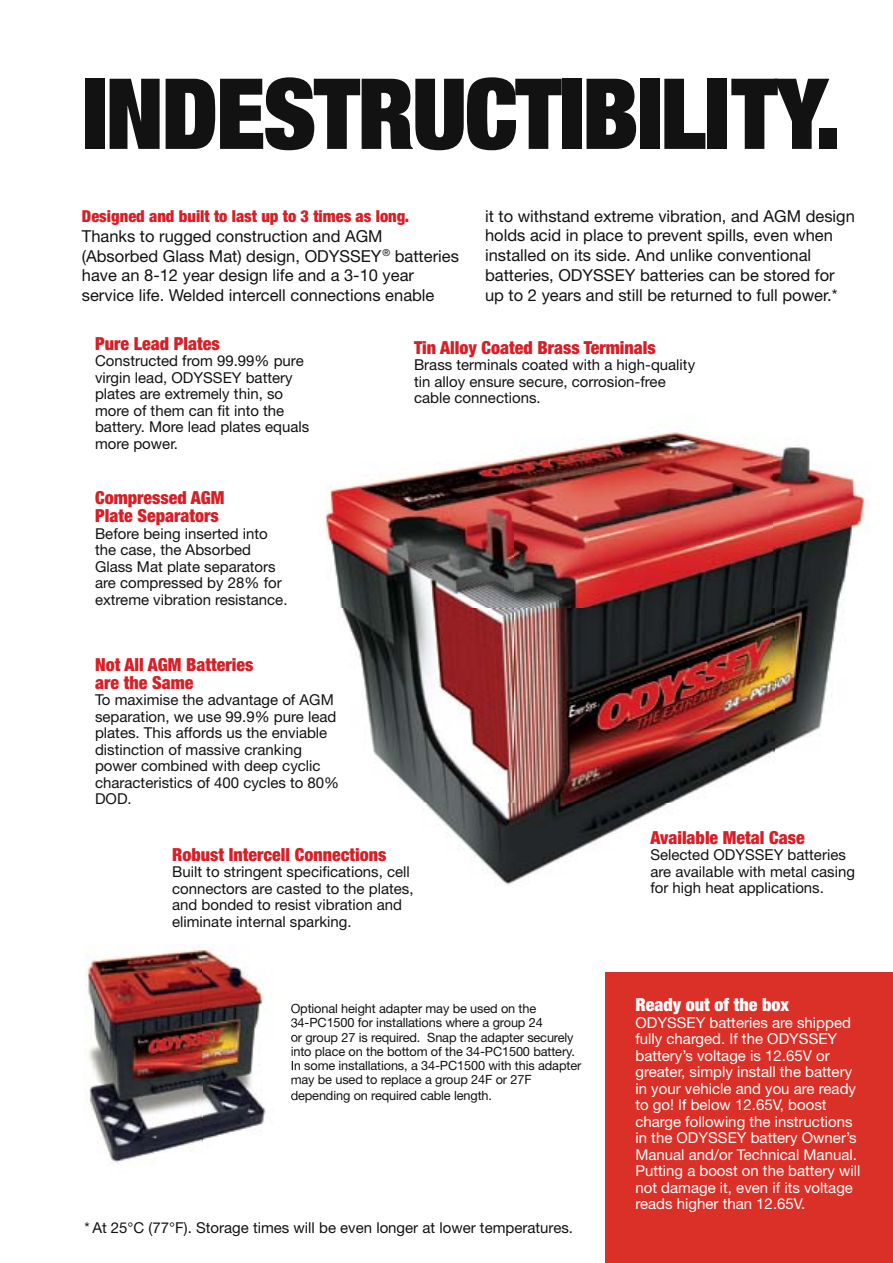
<style>
.page{position:relative;width:893px;height:1263px;background:#fff}
.page>*{position:absolute;margin:0;border:0;box-sizing:border-box;transform-origin:0 0}
.t1{font:900 expanded 98.25px "Helvetica Neue";letter-spacing:-.02em;color:#121212}
.t2{font:900 condensed 18px/18px "Helvetica Neue";color:#d81f27}
.t3{font:900 condensed 18px "Helvetica Neue";color:#fff}
.t4{font:16.5px/19.8px "Helvetica Neue";color:#121212}
.t5{font:900 condensed 16.5px "Helvetica Neue";color:#d81f27}
.t6{font:15px/16.5px "Helvetica Neue";color:#121212}
.t7{font:15px/16.5px "Helvetica Neue";color:#fff}
.t8{font:12.75px/14.2px "Helvetica Neue";letter-spacing:-.01em;color:#121212}
</style>
<div class="page">
<img style="left:324px;top:431px;width:542px;height:454px">
<div style="left:605px;top:972px;width:288px;height:291px;background:#da3027"></div>
<img style="left:85px;top:948px;width:211px;height:215px">
<svg style="left:291px;top:1004px;width:5px;height:99px"></svg>
<h1 class="t1" style="left:82px;top:51px;width:760px">INDESTRUCTIBILI TY.</h1>
<p class="t5" style="left:82px;top:206px;width:329px">Designed and built to last up to 3 times as long.</p>
<p class="t4" style="left:82px;top:226px;width:379px">Thanks to rugged construction and AGM (Absorbed Glass Mat) design, ODYSSEY<sup>®</sup> batteries have an 8-12 year design life and a 3-10 year service life. Welded intercell connections enable</p>
<p class="t4" style="left:485px;top:205px;width:371px">it to withstand extreme vibration, and AGM design holds acid in place to prevent spills, even when installed on its side. And unlike conventional batteries, ODYSSEY batteries can be stored for up to 2 years and still be returned to full power.*</p>
<p class="t2" style="left:95px;top:334px;width:126px">Pure Lead Plates</p>
<p class="t6" style="left:95px;top:352px;width:216px">Constructed from 99.99% pure virgin lead, ODYSSEY battery plates are extremely thin, so more of them can fit into the battery. More lead plates equals more power.</p>
<p class="t2" style="left:95px;top:489px;width:131px">Compressed AGM<br>Plate Separators</p>
<p class="t6" style="left:95px;top:525px;width:194px">Before being inserted into the case, the Absorbed<br>Glass Mat plate separators are compressed by 28% for extreme vibration resistance.</p>
<p class="t2" style="left:95px;top:655px;width:160px">Not All AGM Batteries are the Same</p>
<p class="t6" style="left:95px;top:691px;width:246px">To maximise the advantage of AGM separation, we use 99.9% pure lead plates. This affords us the enviable distinction of massive cranking power combined with deep cyclic characteristics of 400 cycles to 80%<br>DOD.</p>
<p class="t2" style="left:414px;top:338px;width:243px">Tin Alloy Coated Brass Terminals</p>
<p class="t6" style="left:414px;top:356px;width:283px">Brass terminals coated with a high-quality tin alloy ensure secure, corrosion-free cable connections.</p>
<p class="t2" style="left:172px;top:845px;width:216px">Robust Intercell Connections</p>
<p class="t6" style="left:172px;top:863px;width:243px">Built to stringent specifications, cell connectors are casted to the plates, and bonded to resist vibration and eliminate internal sparking.</p>
<p class="t8" style="left:291px;top:1001px;width:292px">Optional height adapter may be used on the 34-PC1500 for installations where a group 24<br>or group 27 is required. Snap the adapter securely into place on the bottom of the 34-PC1500 battery.<br>In some installations, a 34-PC1500 with this adapter may be used to replace a group 24F or 27F</p>
<p class="t8" style="left:291px;top:1088px;width:203px">depending on required cable length.</p>
<p class="t6" style="left:85px;top:1219px;width:490px">* At 25°C (77°F). Storage times will be even longer at lower temperatures.</p>
<p class="t2" style="left:650px;top:828px;width:156px">Available Metal Case</p>
<p class="t6" style="left:650px;top:846px;width:206px">Selected ODYSSEY batteries are available with metal casing for high heat applications.</p>
<p class="t3" style="left:635px;top:993px;width:155px">Ready out of the box</p>
<p class="t7" style="left:635px;top:1014px;width:227px">ODYSSEY batteries are shipped fully charged. If the ODYSSEY battery’s voltage is 12.65V or greater, simply install the battery in your vehicle and you are ready to go! If below 12.65V, boost charge following the instructions in the ODYSSEY battery Owner’s<br>Manual and/or Technical Manual.<br>Putting a boost on the battery will not damage it, even if its voltage reads higher than 12.65V.</p>
</div>
